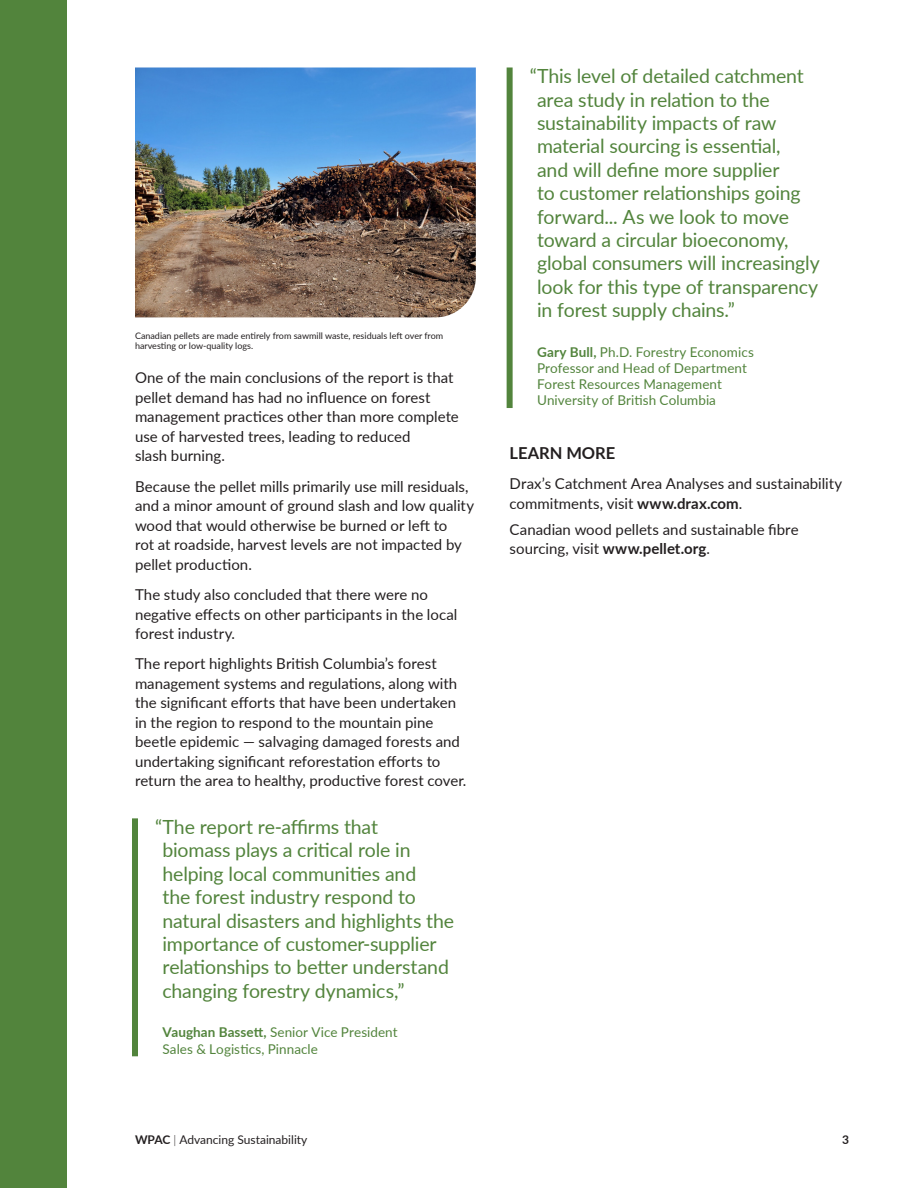
<style>
.page{position:relative;width:918px;height:1188px;background:#fff}
.page>*{position:absolute;margin:0;border:0;box-sizing:border-box;transform-origin:0 0}
.Callout{font:19.5px/23.4px "Lato";letter-spacing:-.01em;color:#52843c}
.Subhead_2{font:700 16.5px "Lato";color:#231f20}
.Text{font:15px/19.5px "Lato";color:#231f20}
.Callout-2{font:13.5px/16.2px "Lato";letter-spacing:.005em;color:#52843c}
.t1{font:12px "Lato";color:#231f20}
.t2{font:700 12px "Lato";color:#231f20}
.t3{font:9px/10.8px "Lato";color:#231f20}
.s1{font-weight:700}
.s2{font-weight:300}
</style>
<div class="page">
<div style="left:0;top:0;width:68px;height:1188px;background:#52843c"></div>
<div style="left:132px;top:818px;width:6px;height:238px;background:#52843c"></div>
<div style="left:507px;top:67px;width:6px;height:341px;background:#52843c"></div>
<img style="left:135px;top:68px;width:341px;height:249px">
<p class="t3" style="left:135px;top:330px;width:310px">Canadian pellets are made entirely from sawmill waste, residuals left over from harvesting or low-quality logs.</p>
<p class="Text" style="left:135px;top:368px;width:325px">One of the main conclusions of the report is that pellet demand has had no influence on forest management practices other than more complete use of harvested trees, leading to reduced<br>slash burning.</p>
<p class="Text" style="left:135px;top:476px;width:341px">Because the pellet mills primarily use mill residuals, and a minor amount of ground slash and low quality wood that would otherwise be burned or left to<br>rot at roadside, harvest levels are not impacted by pellet production.</p>
<p class="Text" style="left:135px;top:584px;width:324px">The study also concluded that there were no negative effects on other participants in the local forest industry.</p>
<p class="Text" style="left:135px;top:654px;width:333px">The report highlights British Columbia’s forest management systems and regulations, along with the significant efforts that have been undertaken in the region to respond to the mountain pine beetle epidemic — salvaging damaged forests and undertaking significant reforestation efforts to return the area to healthy, productive forest cover.</p>
<p class="Callout" style="left:162px;top:814px;width:293px;text-indent:-7px">“The report re-affirms that<br>biomass plays a critical role in helping local communities and<br>the forest industry respond to natural disasters and highlights the importance of customer-supplier relationships to better understand changing forestry dynamics,”</p>
<p class="Callout-2" style="left:162px;top:1024px;width:237px"><span class="s1">Vaughan Bassett,</span> Senior Vice President<br>Sales &amp; Logistics, Pinnacle</p>
<p class="Callout" style="left:537px;top:64px;width:284px;text-indent:-7px">“This level of detailed catchment area study in relation to the sustainability impacts of raw material sourcing is essential,<br>and will define more supplier<br>to customer relationships going forward... As we look to move toward a circular bioeconomy, global consumers will increasingly look for this type of transparency in forest supply chains.”</p>
<p class="Callout-2" style="left:537px;top:343px;width:218px"><span class="s1">Gary Bull,</span> Ph.D. Forestry Economics<br>Professor and Head of Department<br>Forest Resources Management<br>University of British Columbia</p>
<p class="Subhead_2" style="left:510px;top:441px;width:107px">LEARN MORE</p>
<p class="Text" style="left:510px;top:473px;width:334px">Drax’s Catchment Area Analyses and sustainability commitments, visit <span class="s1">www.drax.com</span>.</p>
<p class="Text" style="left:510px;top:519px;width:291px">Canadian wood pellets and sustainable fibre sourcing, visit <span class="s1">www.pellet.org</span>.</p>
<p class="t1" style="left:135px;top:1131px;width:174px"><span class="s1">WPAC</span> <span class="s2">|</span> Advancing Sustainability</p>
<p class="t2" style="left:842px;top:1130px;width:8px">3</p>
</div>
